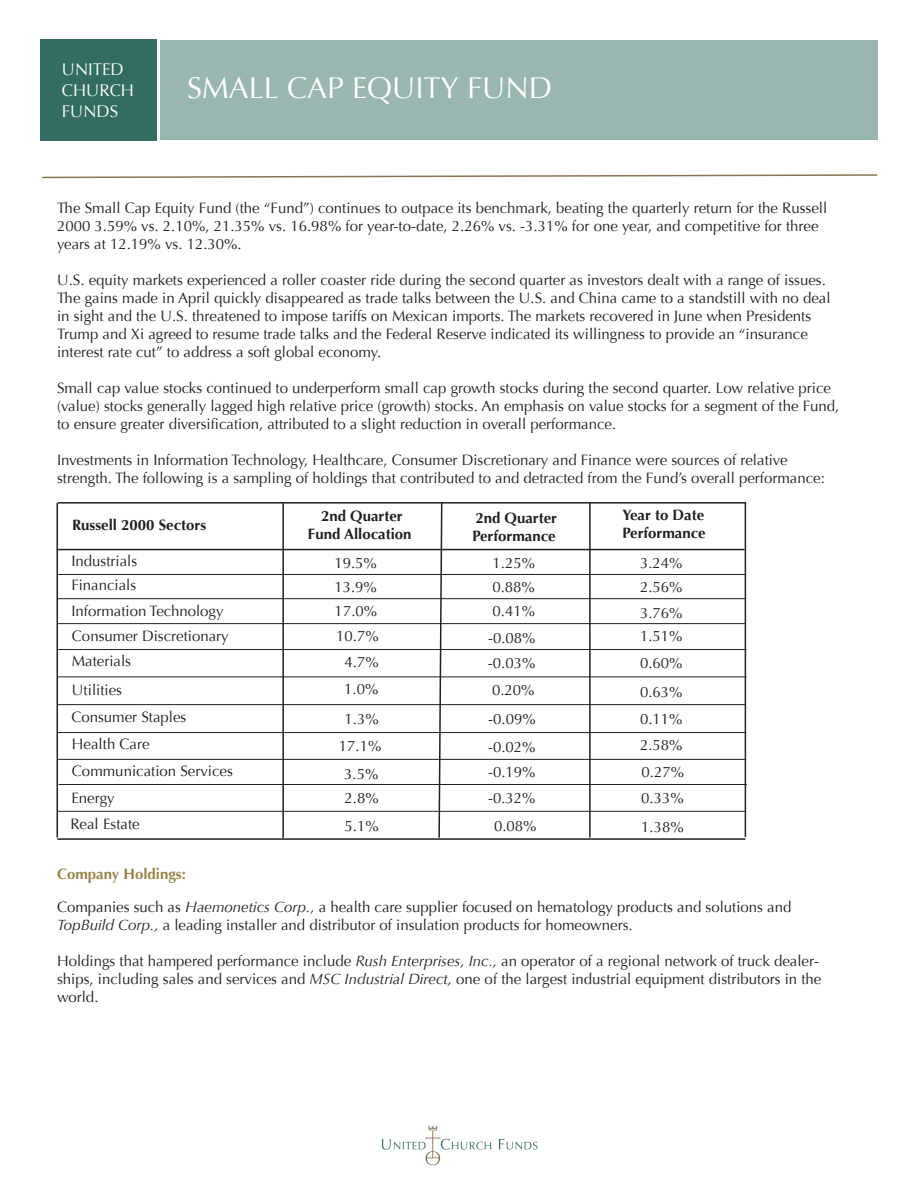
<style>
.page{position:relative;width:918px;height:1188px;background:#fff}
.page>*{position:absolute;margin:0;border:0;box-sizing:border-box;transform-origin:0 0}
.t1{font:30px "Optima";color:#fff}
.t2{font:16.8px/21.5px "Optima";color:#fff}
.t3{font:15px/18px "Optima";color:#231f20}
.t4{font:700 15px/18px "Optima";color:#231f20}
.s1{font-weight:700;color:#99834a}
.s2{font-style:italic}
</style>
<div class="page">
<div style="left:160px;top:40px;width:718px;height:100px;background:#99b6b0"></div>
<div style="left:41px;top:39px;width:116px;height:102px;background:#336d62"></div>
<svg style="left:382px;top:1126px;width:109px;height:39px"></svg>
<svg style="left:499px;top:1139px;width:38px;height:11px"></svg>
<svg style="left:42px;top:174px;width:836px;height:5px"></svg>
<hr style="left:58px;top:502px;width:688px;height:2px;background:#231f20">
<hr style="left:56px;top:549px;width:689px;height:1px;background:#231f20">
<hr style="left:58px;top:574px;width:688px;height:1px;background:#231f20">
<hr style="left:57px;top:598px;width:688px;height:1px;background:#231f20">
<hr style="left:58px;top:623px;width:688px;height:1px;background:#231f20">
<hr style="left:58px;top:649px;width:688px;height:1px;background:#231f20">
<hr style="left:58px;top:676px;width:688px;height:1px;background:#231f20">
<hr style="left:58px;top:704px;width:688px;height:1px;background:#231f20">
<hr style="left:57px;top:838px;width:688px;height:2px;background:#231f20">
<hr style="left:59px;top:784px;width:688px;height:1px;background:#231f20">
<hr style="left:58px;top:759px;width:688px;height:1px;background:#231f20">
<hr style="left:58px;top:732px;width:688px;height:1px;background:#231f20">
<hr style="left:282px;top:503px;width:2px;height:335px;background:#231f20">
<svg style="left:438px;top:502px;width:5px;height:337px"></svg>
<hr style="left:589px;top:503px;width:2px;height:335px;background:#231f20">
<hr style="left:57px;top:811px;width:689px;height:1px;background:#231f20">
<hr style="left:745px;top:502px;width:1px;height:335px;background:#231f20">
<hr style="left:57px;top:503px;width:1px;height:335px;background:#231f20">
<p class="t2" style="left:62px;top:58px;width:74px">UNITED<br>CHURCH<br>FUNDS</p>
<p class="t1" style="left:187px;top:70px;width:367px">SMALL CAP EQUITY FUND</p>
<p class="t3" style="left:57px;top:199px;width:772px">The Small Cap Equity Fund (the “Fund”) continues to outpace its benchmark, beating the quarterly return for the Russell<br>2000 3.59% vs. 2.10%, 21.35% vs. 16.98% for year-to-date, 2.26% vs. -3.31% for one year, and competitive for three years at 12.19% vs. 12.30%.</p>
<p class="t3" style="left:57px;top:271px;width:775px">U.S. equity markets experienced a roller coaster ride during the second quarter as investors dealt with a range of issues.<br>The gains made in April quickly disappeared as trade talks between the U.S. and China came to a standstill with no deal in sight and the U.S. threatened to impose tariffs on Mexican imports. The markets recovered in June when Presidents Trump and Xi agreed to resume trade talks and the Federal Reserve indicated its willingness to provide an “insurance interest rate cut” to address a soft global economy.</p>
<p class="t3" style="left:57px;top:379px;width:784px">Small cap value stocks continued to underperform small cap growth stocks during the second quarter. Low relative price (value) stocks generally lagged high relative price (growth) stocks. An emphasis on value stocks for a segment of the Fund, to ensure greater diversification, attributed to a slight reduction in overall performance.</p>
<p class="t3" style="left:57px;top:451px;width:769px">Investments in Information Technology, Healthcare, Consumer Discretionary and Finance were sources of relative strength. The following is a sampling of holdings that contributed to and detracted from the Fund’s overall performance:</p>
<p class="t4" style="left:72px;top:516px;width:136px">Russell 2000 Sectors</p>
<p class="t3" style="left:71px;top:550px;width:67px;line-height:24px">Industrials<br>Financials</p>
<p class="t3" style="left:71px;top:599px;width:159px;line-height:24.9px">Information Technology<br>Consumer Discretionary<br>Materials</p>
<p class="t3" style="left:71px;top:677px;width:163px;line-height:26.7px">Utilities<br>Consumer Staples<br>Health Care<br>Communication Services</p>
<p class="t3" style="left:71px;top:790px;width:45px">Energy</p>
<p class="t3" style="left:70px;top:815px;width:71px">Real Estate</p>
<p class="t4" style="left:308px;top:507px;width:105px;text-align:center">2nd Quarter<br>Fund Allocation</p>
<p class="t4" style="left:472px;top:509px;width:86px">2nd Quarter<br>Performance</p>
<p class="t4" style="left:623px;top:506px;width:85px">Year to Date<br>Performance</p>
<p class="t3" style="left:334px;top:554px;width:44px">19.5%</p>
<p class="t3" style="left:493px;top:554px;width:44px">1.25%</p>
<p class="t3" style="left:640px;top:554px;width:44px">3.24%</p>
<p class="t3" style="left:334px;top:578px;width:44px">13.9%</p>
<p class="t3" style="left:492px;top:578px;width:44px">0.88%</p>
<p class="t3" style="left:640px;top:578px;width:44px">2.56%</p>
<p class="t3" style="left:335px;top:602px;width:44px">17.0%</p>
<p class="t3" style="left:493px;top:602px;width:44px">0.41%</p>
<p class="t3" style="left:640px;top:604px;width:44px">3.76%</p>
<p class="t3" style="left:336px;top:627px;width:44px">10.7%</p>
<p class="t3" style="left:488px;top:629px;width:49px">-0.08%</p>
<p class="t3" style="left:640px;top:627px;width:44px">1.51%</p>
<p class="t3" style="left:345px;top:653px;width:36px">4.7%</p>
<p class="t3" style="left:488px;top:654px;width:49px">-0.03%</p>
<p class="t3" style="left:640px;top:654px;width:44px">0.60%</p>
<p class="t3" style="left:344px;top:680px;width:36px">1.0%</p>
<p class="t3" style="left:492px;top:682px;width:44px">0.20%</p>
<p class="t3" style="left:640px;top:683px;width:44px">0.63%</p>
<p class="t3" style="left:344px;top:710px;width:36px">1.3%</p>
<p class="t3" style="left:488px;top:710px;width:49px">-0.09%</p>
<p class="t3" style="left:640px;top:710px;width:44px">0.11%</p>
<p class="t3" style="left:339px;top:737px;width:44px">17.1%</p>
<p class="t3" style="left:488px;top:738px;width:49px">-0.02%</p>
<p class="t3" style="left:640px;top:736px;width:44px">2.58%</p>
<p class="t3" style="left:344px;top:761px;width:36px;line-height:24.8px">3.5%<br>2.8%</p>
<p class="t3" style="left:488px;top:763px;width:49px">-0.19%</p>
<p class="t3" style="left:488px;top:789px;width:49px">-0.32%</p>
<p class="t3" style="left:642px;top:763px;width:44px">0.27%</p>
<p class="t3" style="left:641px;top:790px;width:44px">0.33%</p>
<p class="t3" style="left:344px;top:817px;width:36px">5.1%</p>
<p class="t3" style="left:494px;top:817px;width:44px">0.08%</p>
<p class="t3" style="left:641px;top:818px;width:44px">1.38%</p>
<p class="t3" style="left:57px;top:858px;width:736px;line-height:32.4px"><span class="s1">Company Holdings:<br></span>Companies such as <span class="s2">Haemonetics Corp.,</span> a health care supplier focused on hematology products and solutions and</p>
<p class="t3" style="left:57px;top:916px;width:577px"><span class="s2">TopBuild Corp.,</span> a leading installer and distributor of insulation products for homeowners.</p>
<p class="t3" style="left:57px;top:952px;width:766px">Holdings that hampered performance include <span class="s2">Rush Enterprises, Inc.,</span> an operator of a regional network of truck dealer&shy;ships, including sales and services and <span class="s2">MSC Industrial Direct,</span> one of the largest industrial equipment distributors in the world.</p>
</div>
